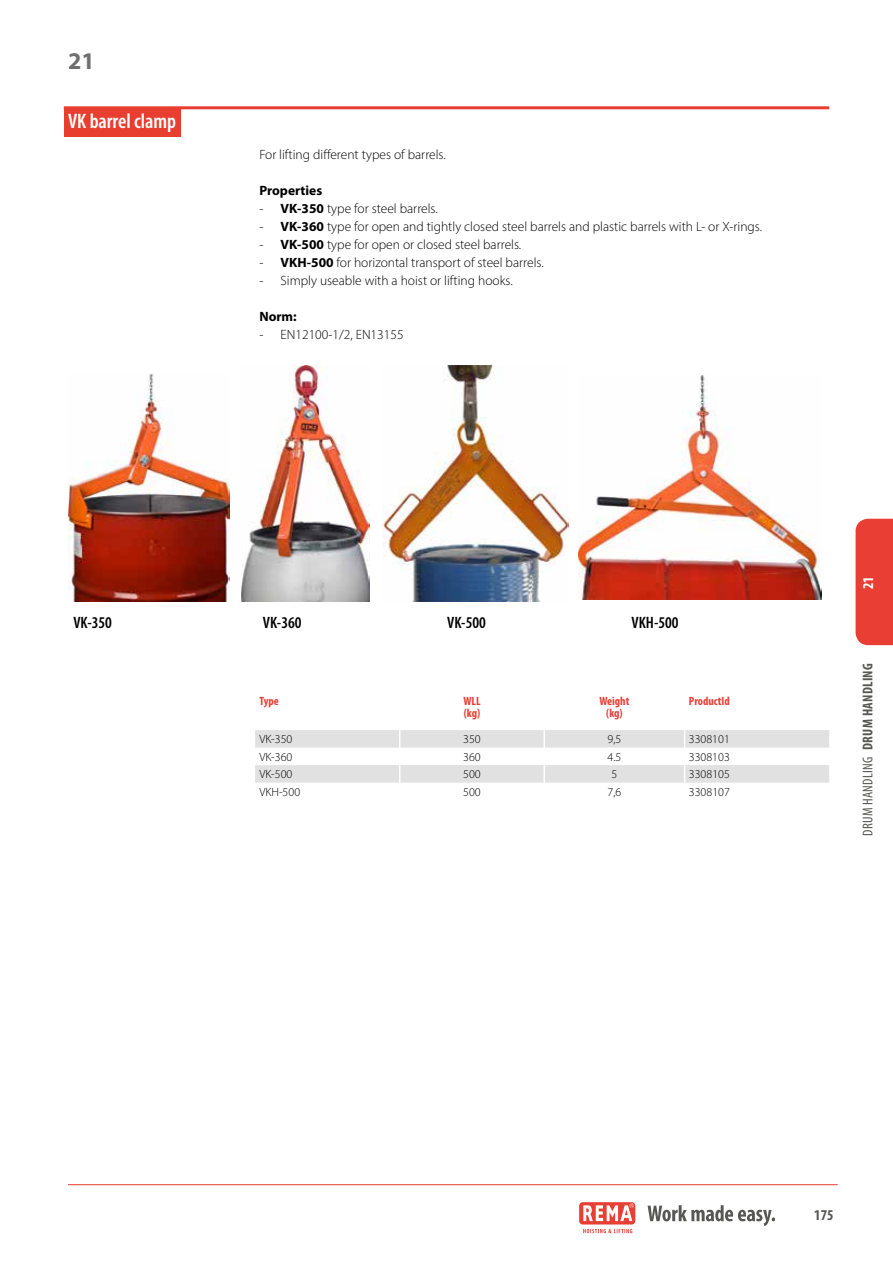
<style>
.page{position:relative;width:893px;height:1263px;background:#fff}
.page>*{position:absolute;margin:0;border:0;box-sizing:border-box;transform-origin:0 0}
.t1{font:700 24px "Myriad Pro";color:#706f6f}
.t2{font:600 condensed 21px "Myriad Pro";color:#fff}
.t3{font:600 condensed 16.5px "Myriad Pro";color:#000}
.t4{font:700 condensed 15px "Myriad Pro";color:#575756}
.t5{font:700 condensed 15px "Myriad Pro";color:#fff}
.t6{font:condensed 14.25px "Myriad Pro";letter-spacing:.02em;color:#575756}
.t7{font:300 13.5px "Myriad Pro";color:#000}
.t8{font:700 13.5px "Myriad Pro";color:#000}
.t9{font:300 12px "Myriad Pro";color:#000}
.t10{font:700 condensed 12px/12px "Myriad Pro";color:#e83e33}
.s1{font-weight:700}
</style>
<div class="page">
<div style="left:579px;top:1202px;width:56px;height:22px;background:#e83e33;border-radius:4px"></div>
<svg style="left:583px;top:1203px;width:51px;height:18px"></svg>
<svg style="left:583px;top:1229px;width:49px;height:4px"></svg>
<svg style="left:648px;top:1205px;width:127px;height:21px"></svg>
<div style="left:855px;top:519px;width:38px;height:126px;background:#e83e33"></div>
<hr style="left:68px;top:1184px;width:770px;height:1px;background:#e83e33">
<hr style="left:64px;top:106px;width:765px;height:3px;background:#e83e30">
<div style="left:64px;top:108px;width:116px;height:28px;background:#e83e30"></div>
<svg style="left:255px;top:730px;width:574px;height:53px"></svg>
<img style="left:68px;top:374px;width:162px;height:227px">
<img style="left:241px;top:366px;width:129px;height:235px">
<img style="left:383px;top:366px;width:185px;height:235px">
<img style="left:578px;top:375px;width:244px;height:225px">
<h1 class="t1" style="left:68px;top:45px;width:28px">21</h1>
<h2 class="t2" style="left:68px;top:108px;width:110px">VK barrel clamp</h2>
<p class="t7" style="left:259px;top:146px;width:188px">For lifting different types of barrels.</p>
<p class="t8" style="left:259px;top:182px;width:64px">Properties</p>
<p class="t7" style="left:259px;top:200px;width:180px">- <span class="s1">VK-350</span> type for steel barrels.</p>
<p class="t7" style="left:259px;top:218px;width:504px">- <span class="s1">VK-360</span> type for open and tightly closed steel barrels and plastic barrels with L- or X-rings.</p>
<p class="t7" style="left:259px;top:236px;width:263px">- <span class="s1">VK-500</span> type for open or closed steel barrels.</p>
<p class="t7" style="left:259px;top:254px;width:286px">- <span class="s1">VKH-500</span> for horizontal transport of steel barrels.</p>
<p class="t7" style="left:259px;top:272px;width:255px">- Simply useable with a hoist or lifting hooks.</p>
<p class="t8" style="left:259px;top:308px;width:39px">Norm:</p>
<p class="t7" style="left:259px;top:326px;width:146px">- EN12100-1/2, EN13155</p>
<p class="t3" style="left:73px;top:613px;width:40px">VK-350</p>
<p class="t3" style="left:263px;top:613px;width:40px">VK-360</p>
<p class="t3" style="left:447px;top:613px;width:40px">VK-500</p>
<p class="t3" style="left:632px;top:613px;width:49px">VKH-500</p>
<p class="t10" style="left:259px;top:695px;width:21px">Type</p>
<p class="t10" style="left:463px;top:695px;width:18px">WLL (kg)</p>
<p class="t10" style="left:599px;top:695px;width:32px;text-align:center">Weight (kg)</p>
<p class="t10" style="left:689px;top:695px;width:43px">ProductId</p>
<p class="t9" style="left:259px;top:732px;width:35px">VK-350</p>
<p class="t9" style="left:463px;top:732px;width:19px">350</p>
<p class="t9" style="left:608px;top:732px;width:15px">9,5</p>
<p class="t9" style="left:689px;top:732px;width:42px">3308101</p>
<p class="t9" style="left:259px;top:750px;width:35px">VK-360</p>
<p class="t9" style="left:463px;top:750px;width:19px">360</p>
<p class="t9" style="left:608px;top:750px;width:15px">4.5</p>
<p class="t9" style="left:689px;top:750px;width:42px">3308103</p>
<p class="t9" style="left:259px;top:767px;width:35px">VK-500</p>
<p class="t9" style="left:463px;top:767px;width:19px">500</p>
<p class="t9" style="left:612px;top:767px;width:7px">5</p>
<p class="t9" style="left:689px;top:767px;width:42px">3308105</p>
<p class="t9" style="left:259px;top:785px;width:42px">VKH-500</p>
<p class="t9" style="left:463px;top:785px;width:19px">500</p>
<p class="t9" style="left:608px;top:785px;width:15px">7,6</p>
<p class="t9" style="left:689px;top:785px;width:42px">3308107</p>
<p class="t5" style="left:859px;top:589px;width:14px;rotate:-90deg">21</p>
<p class="t6" style="left:859px;top:836px;width:173px;rotate:-90deg">Drum handling <span class="s1">Drum handling</span></p>
<p class="t4" style="left:814px;top:1205px;width:21px">175</p>
</div>
